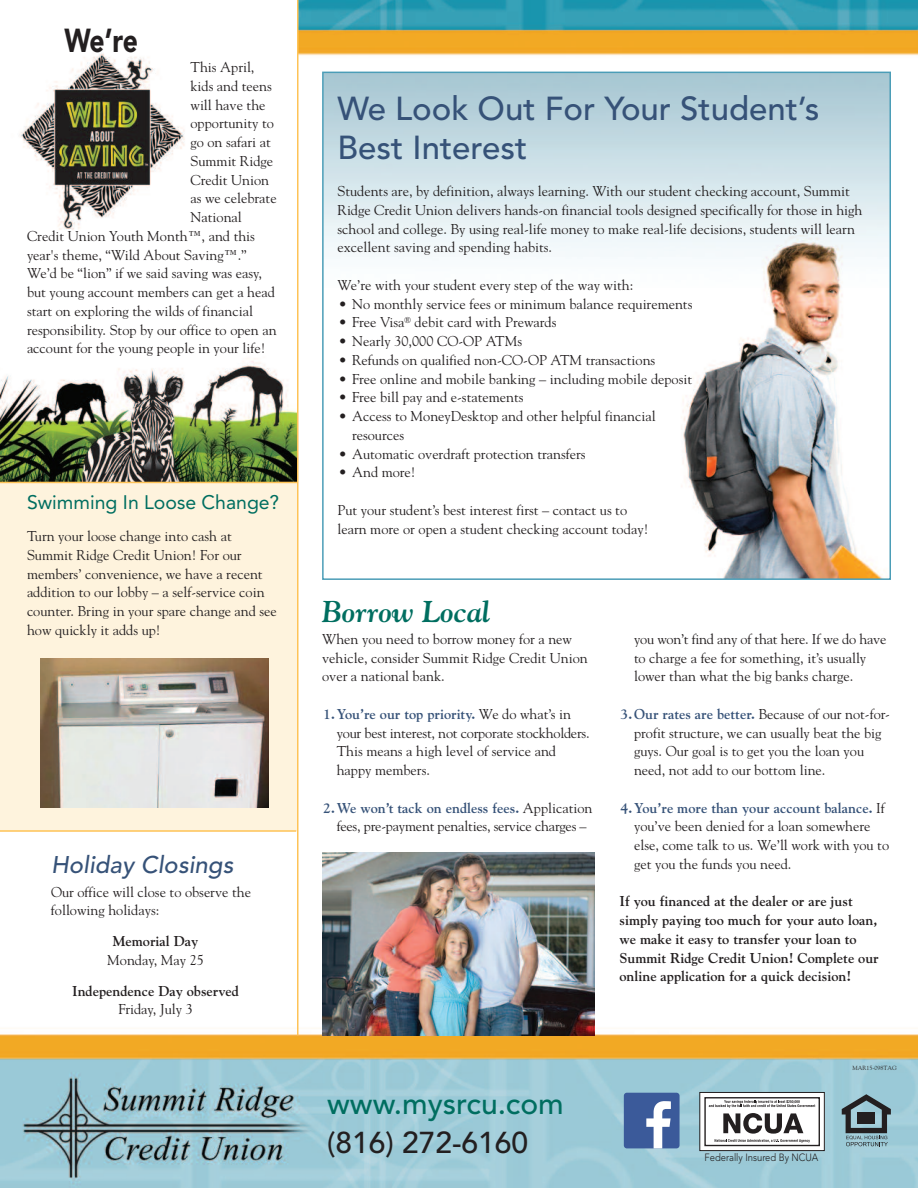
<style>
.page{position:relative;width:918px;height:1188px;background:#fff}
.page>*{position:absolute;margin:0;border:0;box-sizing:border-box;transform-origin:0 0}
.t1{font:500 33px/39px "Avenir";color:#365278}
.t2{font:900 33px "Avenir";color:#231f20;scale:.8 1}
.t3{font:500 30px "Avenir";color:#006e60}
.t4{font:500 30px "Avenir";color:#231f20}
.t5{font:italic 700 30px "Goudy";color:#006e60}
.t6{font:italic 500 24px "Avenir";letter-spacing:.005em;color:#365278}
.t7{font:19.5px "Avenir";color:#006e60}
.t8{font:14.25px/18.8px "Goudy";color:#231f20}
.t9{font:700 14.25px/18.8px "Goudy";color:#231f20}
.t10{font:300 10.5px "Avenir";color:#231f20;scale:.9 1}
.t11{font:6px "Goudy";color:#231f20}
.s1{font-weight:700;color:#365278}
</style>
<div class="page">
<img style="left:0;top:0;width:918px;height:1188px">
<img style="left:0;top:0;width:296px;height:482px">
<div style="left:0;top:483px;width:296px;height:347px;background:#fef3dd"></div>
<div style="left:700px;top:1092px;width:124px;height:59px;background:#fff"></div>
<div style="left:699px;top:1092px;width:126px;height:59px;border:1px solid #231f20"></div>
<div style="left:704px;top:1097px;width:116px;height:49px;border:1px solid #231f20"></div>
<svg style="left:709px;top:1100px;width:106px;height:43px"></svg>
<svg style="left:842px;top:1094px;width:49px;height:52px;background:#6c868e"></svg>
<svg style="left:624px;top:1093px;width:56px;height:55px"></svg>
<img style="left:40px;top:659px;width:228px;height:149px">
<hr style="left:0;top:830px;width:296px;height:2px;background:#fec357">
<hr style="left:0;top:482px;width:298px;height:1px;background:#fec357">
<img style="left:322px;top:852px;width:272px;height:183px">
<img style="left:325px;top:75px;width:563px;height:502px">
<div style="left:322px;top:72px;width:569px;height:508px;border:2px solid #4b9db7"></div>
<hr style="left:297px;top:0;width:2px;height:1035px;background:#fec357">
<h1 class="t2" style="left:65px;top:27px;width:93px">We’re</h1>
<p class="t8" style="left:191px;top:58px;width:66px">This April,</p>
<p class="t8" style="left:191px;top:77px;width:83px">kids and teens</p>
<p class="t8" style="left:191px;top:95px;width:77px">will have the</p>
<p class="t8" style="left:191px;top:114px;width:85px">opportunity to</p>
<p class="t8" style="left:191px;top:133px;width:82px">go on safari at</p>
<p class="t8" style="left:191px;top:152px;width:84px">Summit Ridge</p>
<p class="t8" style="left:191px;top:170px;width:80px">Credit Union</p>
<p class="t8" style="left:191px;top:189px;width:88px">as we celebrate</p>
<p class="t8" style="left:191px;top:208px;width:53px">National</p>
<p class="t8" style="left:27px;top:227px;width:230px">Credit Union Youth Month™, and this</p>
<p class="t8" style="left:27px;top:245px;width:221px">year's theme, “Wild About Saving™.”</p>
<p class="t8" style="left:27px;top:264px;width:237px">We’d be “lion” if we said saving was easy,</p>
<p class="t8" style="left:27px;top:283px;width:249px">but young account members can get a head</p>
<p class="t8" style="left:27px;top:302px;width:228px">start on exploring the wilds of financial</p>
<p class="t8" style="left:27px;top:320px;width:251px">responsibility. Stop by our office to open an</p>
<p class="t8" style="left:27px;top:339px;width:240px">account for the young people in your life!</p>
<h3 class="t7" style="left:27px;top:494px;width:254px">Swimming In Loose Change?</h3>
<p class="t8" style="left:27px;top:527px;width:251px">Turn your loose change into cash at Summit Ridge Credit Union! For our members’ convenience, we have a recent addition to our lobby – a self-service coin counter. Bring in your spare change and see how quickly it adds up!</p>
<h3 class="t6" style="left:51px;top:855px;width:184px">Holiday Closings</h3>
<p class="t8" style="left:51px;top:882px;width:202px">Our office will close to observe the following holidays:</p>
<p class="t9" style="left:113px;top:932px;width:87px">Memorial Day</p>
<p class="t8" style="left:107px;top:951px;width:98px">Monday, May 25</p>
<p class="t9" style="left:72px;top:981px;width:168px">Independence Day observed</p>
<p class="t8" style="left:118px;top:1000px;width:76px">Friday, July 3</p>
<h1 class="t1" style="left:338px;top:91px;width:483px">We Look Out For Your Student’s<br>Best Interest</h1>
<p class="t8" style="left:338px;top:182px;width:526px">Students are, by definition, always learning. With our student checking account, Summit Ridge Credit Union delivers hands-on financial tools designed specifically for those in high school and college. By using real-life money to make real-life decisions, students will learn excellent saving and spending habits.</p>
<p class="t8" style="left:338px;top:275px;width:297px">We’re with your student every step of the way with:</p>
<p class="t8" style="left:338px;top:294px;width:355px">• No monthly service fees or minimum balance requirements</p>
<p class="t8" style="left:338px;top:313px;width:220px">• Free Visa<sup>®</sup> debit card with Prewards</p>
<p class="t8" style="left:338px;top:332px;width:185px">• Nearly 30,000 CO-OP ATMs</p>
<p class="t8" style="left:338px;top:350px;width:318px">• Refunds on qualified non-CO-OP ATM transactions</p>
<p class="t8" style="left:338px;top:369px;width:355px">• Free online and mobile banking – including mobile deposit</p>
<p class="t8" style="left:338px;top:388px;width:187px">• Free bill pay and e-statements</p>
<p class="t8" style="left:352px;top:407px;width:305px;text-indent:-14px">• Access to MoneyDesktop and other helpful financial resources</p>
<p class="t8" style="left:338px;top:444px;width:249px">• Automatic overdraft protection transfers</p>
<p class="t8" style="left:338px;top:463px;width:79px">• And more!</p>
<p class="t8" style="left:338px;top:500px;width:312px">Put your student’s best interest first – contact us to learn more or open a student checking account today!</p>
<h2 class="t5" style="left:322px;top:594px;width:170px">Borrow Local</h2>
<p class="t8" style="left:322px;top:630px;width:267px">When you need to borrow money for a new vehicle, consider Summit Ridge Credit Union over a national bank.</p>
<p class="t8" style="left:337px;top:705px;width:255px;text-indent:-14px"><span class="s1">1.You’re our top priority.</span> We do what’s in your best interest, not corporate stockholders.<br>This means a high level of service and happy members.</p>
<p class="t8" style="left:323px;top:798px;width:271px;text-align:center"><span class="s1">2.We won’t tack on endless fees.</span> Application fees, pre-payment penalties, service charges –</p>
<p class="t8" style="left:634px;top:630px;width:254px">you won’t find any of that here. If we do have to charge a fee for something, it’s usually lower than what the big banks charge.</p>
<p class="t8" style="left:634px;top:705px;width:257px;text-indent:-14px"><span class="s1">3.Our rates are better.</span> Because of our not-for&shy;profit structure, we can usually beat the big guys. Our goal is to get you the loan you need, not add to our bottom line.</p>
<p class="t8" style="left:634px;top:798px;width:257px;text-indent:-14px"><span class="s1">4.You’re more than your account balance.</span> If you’ve been denied for a loan somewhere else, come talk to us. We’ll work with you to get you the funds you need.</p>
<p class="t9" style="left:620px;top:892px;width:261px">If you financed at the dealer or are just simply paying too much for your auto loan, we make it easy to transfer your loan to Summit Ridge Credit Union! Complete our online application for a quick decision!</p>
<h2 class="t3" style="left:327px;top:1091px;width:238px">www.mysrcu.com</h2>
<h2 class="t4" style="left:327px;top:1130px;width:202px">(816) 272-6160</h2>
<p class="t10" style="left:705px;top:1153px;width:128px">Federally Insured By NCUA</p>
<p class="t11" style="left:853px;top:1064px;width:46px">MAR15-098TAG</p>
</div>
